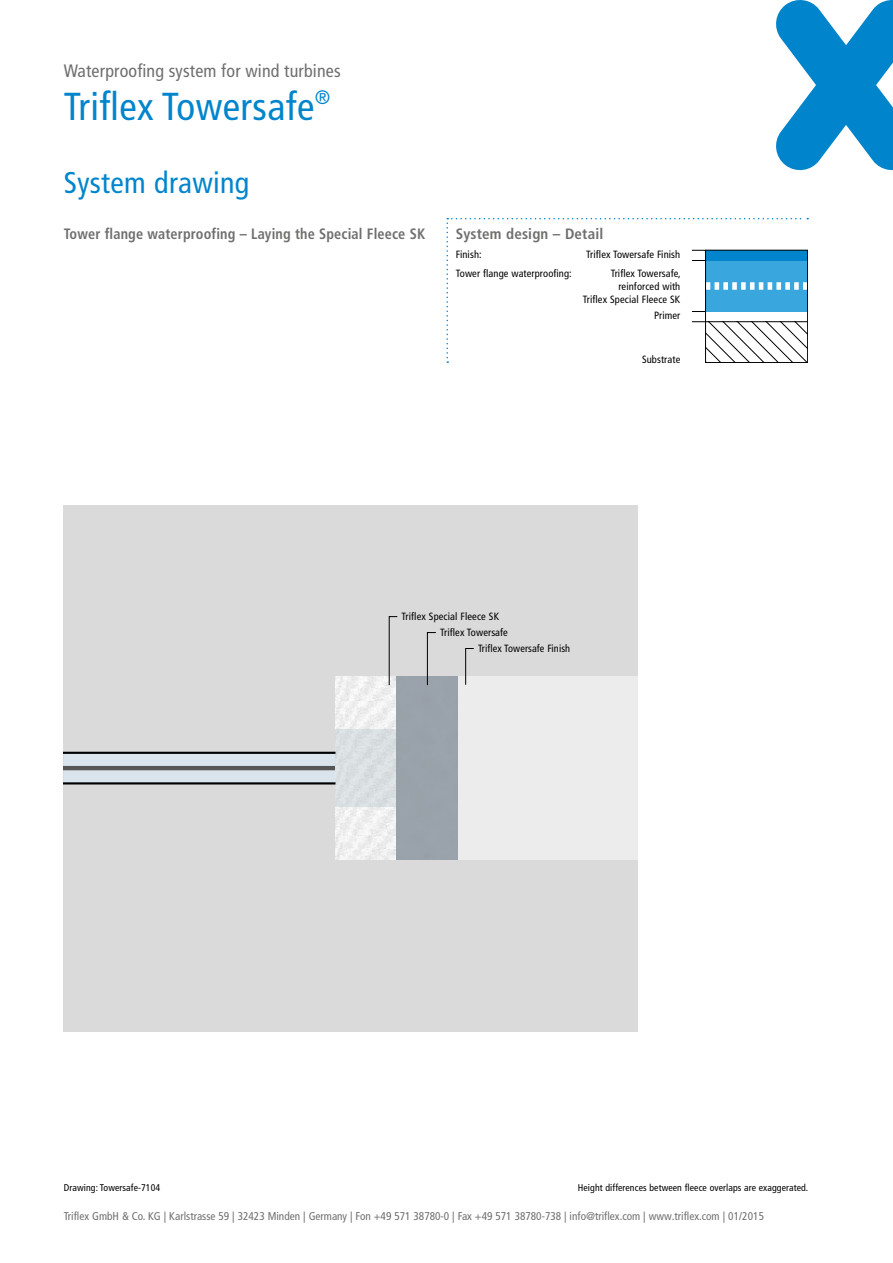
<style>
.page{position:relative;width:893px;height:1263px;background:#fff}
.page>*{position:absolute;margin:0;border:0;box-sizing:border-box;transform-origin:0 0}
.t1{font:condensed 39px "Frutiger LT Pro";letter-spacing:.01em;color:#0085cd}
.t2{font:condensed 30px "Frutiger LT Pro";letter-spacing:.01em;color:#0085cd}
.t3{font:condensed 18px "Frutiger LT Pro";letter-spacing:.01em;color:#6f6f6e}
.t4{font:700 condensed 15px "Frutiger LT Pro";letter-spacing:.01em;color:#6f6f6e;scale:.95 1}
.t5{font:700 condensed 15px "Frutiger LT Pro";letter-spacing:.01em;color:#6f6f6e}
.t6{font:condensed 11.25px "Frutiger LT Pro";color:#6f6f6e}
.t7{font:condensed 10.5px/12.8px "Frutiger LT Pro";letter-spacing:.01em;color:#000}
.t8{font:condensed 9.75px "Frutiger LT Pro";letter-spacing:.01em;color:#000}
</style>
<div class="page">
<svg style="left:776px;top:0;width:117px;height:170px"></svg>
<div style="left:64px;top:505px;width:574px;height:526px;background:#dadada"></div>
<div style="left:64px;top:753px;width:271px;height:30px;background:#d9e4ec"></div>
<hr style="left:64px;top:766px;width:271px;height:4px;background:#565656">
<img style="left:335px;top:676px;width:123px;height:184px">
<img style="left:335px;top:730px;width:62px;height:76px">
<div style="left:458px;top:676px;width:180px;height:184px;background:#ececed"></div>
<hr style="left:64px;top:752px;width:271px;height:2px;background:#000">
<hr style="left:64px;top:782px;width:271px;height:2px;background:#000">
<svg style="left:427px;top:632px;width:10px;height:54px"></svg>
<svg style="left:465px;top:648px;width:9px;height:37px"></svg>
<svg style="left:388px;top:616px;width:10px;height:70px"></svg>
<svg style="left:446px;top:218px;width:362px;height:145px"></svg>
<h3 class="t3" style="left:64px;top:61px;width:279px">Waterproofing system for wind turbines</h3>
<h1 class="t1" style="left:64px;top:84px;width:268px">Triflex Towersafe<sup>®</sup></h1>
<h2 class="t2" style="left:64px;top:165px;width:187px">System drawing</h2>
<h3 class="t4" style="left:64px;top:224px;width:382px">Tower flange waterproofing – Laying the Special Fleece SK</h3>
<h3 class="t5" style="left:456px;top:224px;width:149px">System design – Detail</h3>
<p class="t7" style="left:456px;top:248px;width:27px">Finish:</p>
<p class="t7" style="left:586px;top:248px;width:96px">Triflex Towersafe Finish</p>
<p class="t7" style="left:456px;top:267px;width:117px">Tower flange waterproofing:</p>
<p class="t7" style="left:583px;top:267px;width:99px;text-align:right">Triflex Towersafe, reinforced with<br>Triflex Special Fleece SK</p>
<p class="t7" style="left:654px;top:309px;width:28px">Primer</p>
<p class="t7" style="left:642px;top:353px;width:40px">Substrate</p>
<p class="t7" style="left:402px;top:610px;width:99px">Triflex Special Fleece SK</p>
<p class="t8" style="left:64px;top:1181px;width:98px">Drawing: Towersafe-7104</p>
<p class="t7" style="left:478px;top:624px;width:94px;line-height:15.9px;text-indent:-38px">Triflex Towersafe<br>Triflex Towersafe Finish</p>
<p class="t8" style="left:578px;top:1181px;width:232px">Height differences between fleece overlaps are exaggerated.</p>
<p class="t6" style="left:64px;top:1210px;width:702px">Triflex GmbH &amp; Co. KG | Karlstrasse 59 | 32423 Minden | Germany | Fon +49 571 38780-0 | Fax +49 571 38780-738 | info@triflex.com | www.triflex.com | 01/2015</p>
</div>
